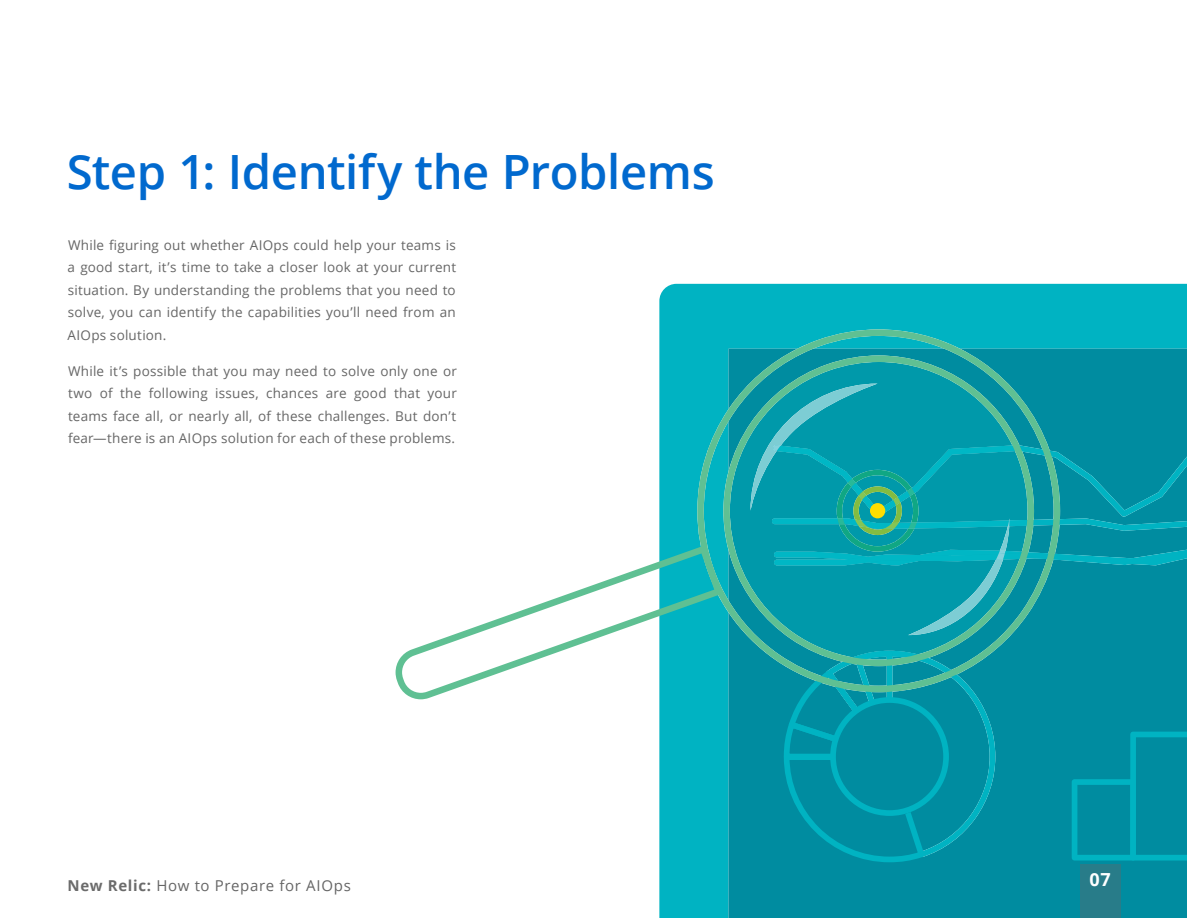
<style>
.page{position:relative;width:1188px;height:918px;background:#fff}
.page>*{position:absolute;margin:0;border:0;box-sizing:border-box;transform-origin:0 0}
.t1{font:600 47.25px "Open Sans";letter-spacing:-.01em;color:#0169ce}
.t2{font:700 18px "Open Sans";color:#fff}
.t3{font:15px "Open Sans";letter-spacing:.045em;color:#666}
.t4{font:13.5px/22.5px "Open Sans";letter-spacing:.015em;color:#666;text-align:justify}
.s1{font-weight:700;color:#6b6b6b}
</style>
<div class="page">
<div style="left:659px;top:284px;width:528px;height:634px;background:#00b3c2"></div>
<div style="left:728px;top:349px;width:459px;height:569px;background:#008ca0"></div>
<svg style="left:1072px;top:732px;width:115px;height:129px;background:#0092a5"></svg>
<svg style="left:697px;top:329px;width:363px;height:363px;background:#0ba7b1"></svg>
<svg style="left:784px;top:666px;width:211px;height:196px;background:#0393a5"></svg>
<svg style="left:723px;top:355px;width:311px;height:311px;background:#179ea3"></svg>
<svg style="left:396px;top:545px;width:327px;height:154px"></svg>
<svg style="left:750px;top:384px;width:437px;height:251px;background:#0a9aa7"></svg>
<div style="left:1080px;top:864px;width:40px;height:54px;background:#287c89"></div>
<h1 class="t1" style="left:67px;top:139px;width:650px">Step 1: Identify the Problems</h1>
<p class="t4" style="left:68px;top:233px;width:390px">While figuring out whether AIOps could help your teams is a good start, it’s time to take a closer look at your current situation. By understanding the problems that you need to solve, you can identify the capabilities you’ll need from an AIOps solution.</p>
<p class="t4" style="left:68px;top:359px;width:390px">While it’s possible that you may need to solve only one or two of the following issues, chances are good that your teams face all, or nearly all, of these challenges. But don’t fear—there is an AIOps solution for each of these problems.</p>
<p class="t3" style="left:68px;top:875px;width:285px"><span class="s1">New Relic:</span> How to Prepare for AIOps</p>
<h2 class="t2" style="left:1089px;top:867px;width:23px">07</h2>
</div>
